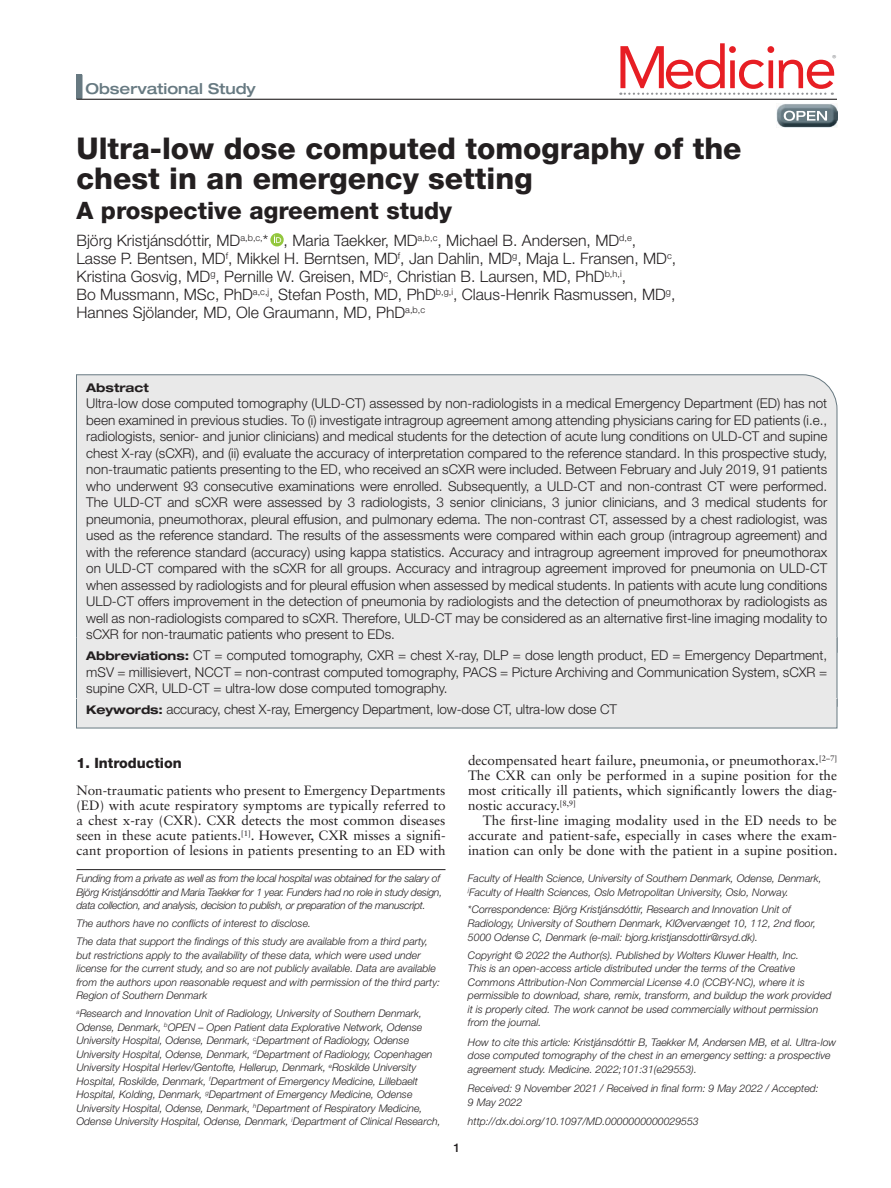
<style>
.page{position:relative;width:891px;height:1188px;background:#fff}
.page>*{position:absolute;margin:0;border:0;box-sizing:border-box;transform-origin:0 0}
.t1{font:59.4px "Avenir";letter-spacing:-.06em;color:#e71e24}
.t2{font:800 30px/30px "Helvetica Neue LT Std";color:#231f20}
.t3{font:800 24px "Helvetica Neue LT Std";color:#231f20}
.t4{font:300 15.75px/18px "Helvetica Neue LT Std";color:#231f20}
.t5{font:500 expanded 15px "Helvetica Neue LT Std";color:#667981}
.t6{font:800 14.25px "Helvetica Neue LT Std";color:#231f20}
.t7{font:300 13.5px/16.5px "Helvetica Neue LT Std";color:#231f20;text-align:justify}
.t8{font:13.5px/15px "Sabon LT Std";color:#231f20;text-align:justify}
.t9{font:700 expanded 12px "Helvetica Neue LT Std";color:#231f20}
.t10{font:500 12px "Helvetica Neue LT Std";color:#231f20}
.t11{font:italic 300 10.5px/13.5px "Helvetica Neue LT Std";color:#231f20}
.t12{font:italic 300 10.5px/13.5px "Helvetica Neue LT Std";letter-spacing:-.025em;color:#231f20}
.t13{font:500 10.35px "Akzidenz Grotesk BE";color:#909295}
.s1{font-weight:700;font-stretch:expanded;font-size:12px}
</style>
<div class="page">
<div style="left:76px;top:74px;width:6px;height:25px;background:#677981"></div>
<hr style="left:76px;top:99px;width:761px;height:1px;background:#231f20">
<img style="left:776px;top:104px;width:61px;height:24px">
<svg style="left:784px;top:111px;width:43px;height:10px"></svg>
<svg style="left:620px;top:93px;width:213px;height:2px"></svg>
<div style="left:76px;top:374px;width:762px;height:279px;background:#e9e9e9"></div>
<div style="left:76px;top:637px;width:761px;height:71px;background:#e9e9e9"></div>
<div style="left:76px;top:699px;width:761px;height:29px;background:#e9e9e9"></div>
<svg style="left:270px;top:233px;width:14px;height:13px"></svg>
<svg style="left:274px;top:236px;width:7px;height:7px"></svg>
<hr style="left:76px;top:869px;width:370px;height:1px;background:#231f20">
<h3 class="t5" style="left:86px;top:80px;width:172px">Observational Study</h3>
<h1 class="t1" style="left:615px;top:33px;width:223px">Medicine</h1>
<p class="t13" style="left:832px;top:52px;width:6px">®</p>
<h2 class="t2" style="left:76px;top:134px;width:667px">Ultra-low dose computed tomography of the chest in an emergency setting</h2>
<h3 class="t3" style="left:76px;top:197px;width:377px">A prospective agreement study</h3>
<p class="t4" style="left:76px;top:231px;width:601px">Björg Kristjánsdóttir, MD<sup>a,b,c,</sup>* , Maria Taekker, MD<sup>a,b,c</sup>, Michael B. Andersen, MD<sup>d,e</sup>, Lasse P. Bentsen, MD<sup>f</sup>, Mikkel H. Berntsen, MD<sup>f</sup>, Jan Dahlin, MD<sup>g</sup>, Maja L. Fransen, MD<sup>c</sup>, Kristina Gosvig, MD<sup>g</sup>, Pernille W. Greisen, MD<sup>c</sup>, Christian B. Laursen, MD, PhD<sup>b,h,i</sup>,<br>Bo Mussmann, MSc, PhD<sup>a,c,j</sup>, Stefan Posth, MD, PhD<sup>b,g,i</sup>, Claus-Henrik Rasmussen, MD<sup>g</sup>, Hannes Sjölander, MD, Ole Graumann, MD, PhD<sup>a,b,c</sup></p>
<p class="t9" style="left:86px;top:380px;width:64px">Abstract</p>
<p class="t7" style="left:86px;top:395px;width:743px">Ultra-low dose computed tomography (ULD-CT) assessed by non-radiologists in a medical Emergency Department (ED) has not been examined in previous studies. To (i) investigate intragroup agreement among attending physicians caring for ED patients (i.e., radiologists, senior- and junior clinicians) and medical students for the detection of acute lung conditions on ULD-CT and supine chest X-ray (sCXR), and (ii) evaluate the accuracy of interpretation compared to the reference standard. In this prospective study, non-traumatic patients presenting to the ED, who received an sCXR were included. Between February and July 2019, 91 patients who underwent 93 consecutive examinations were enrolled. Subsequently, a ULD-CT and non-contrast CT were performed.<br>The ULD-CT and sCXR were assessed by 3 radiologists, 3 senior clinicians, 3 junior clinicians, and 3 medical students for pneumonia, pneumothorax, pleural effusion, and pulmonary edema. The non-contrast CT, assessed by a chest radiologist, was used as the reference standard. The results of the assessments were compared within each group (intragroup agreement) and with the reference standard (accuracy) using kappa statistics. Accuracy and intragroup agreement improved for pneumothorax on ULD-CT compared with the sCXR for all groups. Accuracy and intragroup agreement improved for pneumonia on ULD-CT when assessed by radiologists and for pleural effusion when assessed by medical students. In patients with acute lung conditions ULD-CT offers improvement in the detection of pneumonia by radiologists and the detection of pneumothorax by radiologists as well as non-radiologists compared to sCXR. Therefore, ULD-CT may be considered as an alternative first-line imaging modality to sCXR for non-traumatic patients who present to EDs.</p>
<p class="t7" style="left:86px;top:647px;width:743px"><span class="s1">Abbreviations:</span> CT = computed tomography, CXR = chest X-ray, DLP = dose length product, ED = Emergency Department, mSV = millisievert, NCCT = non-contrast computed tomography, PACS = Picture Archiving and Communication System, sCXR = supine CXR, ULD-CT = ultra-low dose computed tomography.</p>
<p class="t7" style="left:86px;top:701px;width:532px"><span class="s1">Keywords:</span> accuracy, chest X-ray, Emergency Department, low-dose CT, ultra-low dose CT</p>
<h3 class="t6" style="left:76px;top:755px;width:107px">1. Introduction</h3>
<p class="t8" style="left:76px;top:783px;width:371px">Non-traumatic patients who present to Emergency Departments (ED) with acute respiratory symptoms are typically referred to a chest x-ray (CXR). CXR detects the most common diseases seen in these acute patients.<sup>[1]</sup>. However, CXR misses a signifi&shy;cant proportion of lesions in patients presenting to an ED with</p>
<p class="t12" style="left:76px;top:871px;width:367px">Funding from a private as well as from the local hospital was obtained for the salary of<br>Björg Kristjánsdóttir and Maria Taekker for 1 year. Funders had no role in study design, data collection, and analysis, decision to publish, or preparation of the manuscript.</p>
<p class="t11" style="left:76px;top:914px;width:353px;line-height:18px">The authors have no conflicts of interest to disclose.<br>The data that support the findings of this study are available from a third party,</p>
<p class="t11" style="left:76px;top:948px;width:365px">but restrictions apply to the availability of these data, which were used under license for the current study, and so are not publicly available. Data are available from the authors upon reasonable request and with permission of the third party:<br>Region of Southern Denmark</p>
<p class="t11" style="left:76px;top:1006px;width:366px"><sup>a</sup>Research and Innovation Unit of Radiology, University of Southern Denmark, Odense, Denmark, <sup>b</sup>OPEN – Open Patient data Explorative Network, Odense University Hospital, Odense, Denmark, <sup>c</sup>Department of Radiology, Odense University Hospital, Odense, Denmark, <sup>d</sup>Department of Radiology, Copenhagen University Hospital Herlev/Gentofte, Hellerup, Denmark, <sup>e</sup>Roskilde University Hospital, Roskilde, Denmark, <sup>f</sup>Department of Emergency Medicine, Lillebaelt Hospital, Kolding, Denmark, <sup>g</sup>Department of Emergency Medicine, Odense University Hospital, Odense, Denmark, <sup>h</sup>Department of Respiratory Medicine, Odense University Hospital, Odense, Denmark, <sup>i</sup>Department of Clinical Research,</p>
<p class="t10" style="left:453px;top:1140px;width:8px">1</p>
<p class="t8" style="left:468px;top:753px;width:371px">decompensated heart failure, pneumonia, or pneumothorax.<sup>[2–7] </sup>The CXR can only be performed in a supine position for the most critically ill patients, which significantly lowers the diag&shy;nostic accuracy.<sup>[8,9]</sup></p>
<p class="t8" style="left:468px;top:813px;width:371px;text-indent:15px">The first-line imaging modality used in the ED needs to be accurate and patient-safe, especially in cases where the exam&shy;ination can only be done with the patient in a supine position.</p>
<p class="t11" style="left:468px;top:871px;width:355px">Faculty of Health Science, University of Southern Denmark, Odense, Denmark, <sup>j</sup>Faculty of Health Sciences, Oslo Metropolitan University, Oslo, Norway.</p>
<p class="t11" style="left:468px;top:903px;width:349px">*Correspondence: Björg Kristjánsdóttir, Research and Innovation Unit of<br>Radiology, University of Southern Denmark, KlØvervænget 10, 112, 2nd floor,<br>5000 Odense C, Denmark (e-mail: bjorg.kristjansdottir@rsyd.dk).</p>
<p class="t11" style="left:468px;top:948px;width:365px">Copyright © 2022 the Author(s). Published by Wolters Kluwer Health, Inc.<br>This is an open-access article distributed under the terms of the Creative Commons Attribution-Non Commercial License 4.0 (CCBY-NC), where it is permissible to download, share, remix, transform, and buildup the work provided it is properly cited. The work cannot be used commercially without permission from the journal.</p>
<p class="t11" style="left:468px;top:1035px;width:370px">How to cite this article: Kristjánsdóttir B, Taekker M, Andersen MB, et al. Ultra-low dose computed tomography of the chest in an emergency setting: a prospective agreement study. Medicine. 2022;101:31(e29553).</p>
<p class="t11" style="left:468px;top:1081px;width:352px">Received: 9 November 2021 / Received in final form: 9 May 2022 / Accepted:<br>9 May 2022</p>
<p class="t11" style="left:468px;top:1114px;width:232px">http://dx.doi.org/10.1097/MD.0000000000029553</p>
</div>
